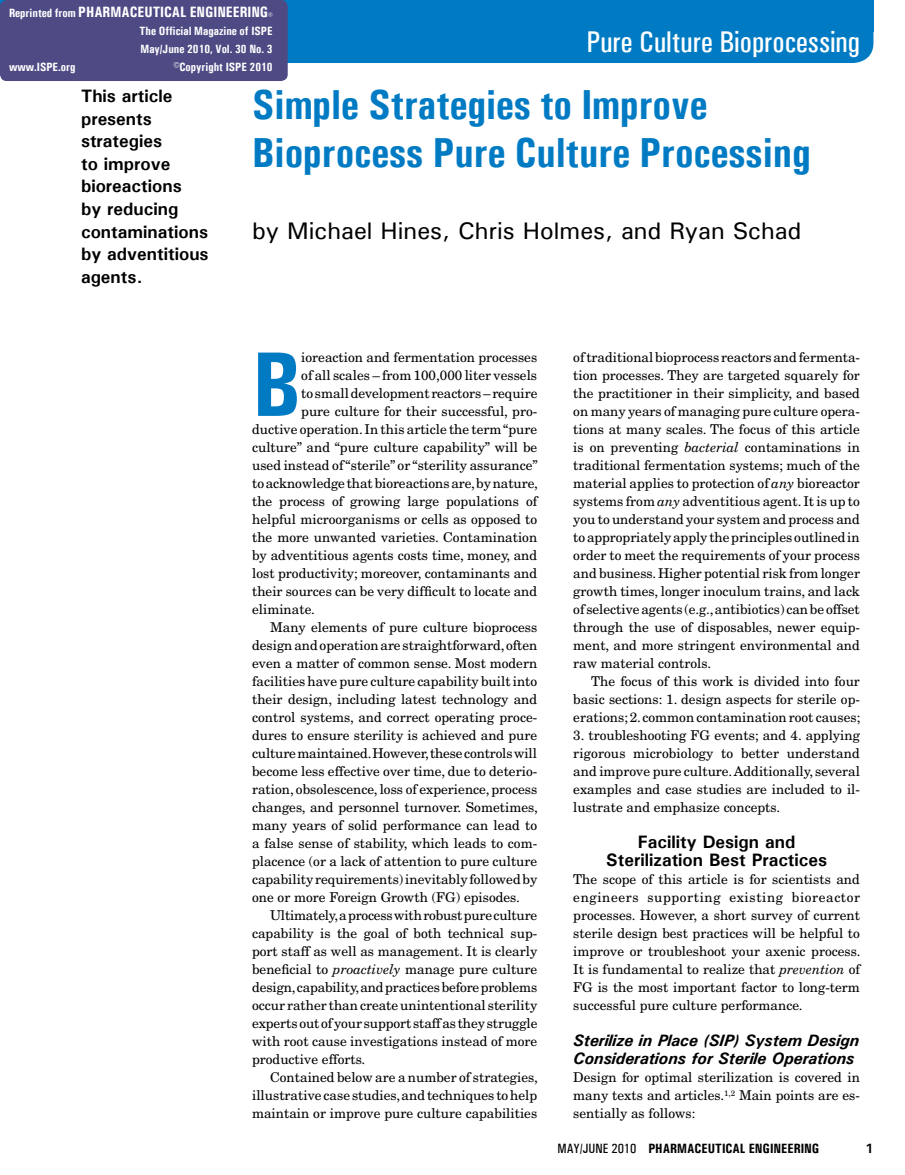
<style>
.page{position:relative;width:905px;height:1175px;background:#fff}
.page>*{position:absolute;margin:0;border:0;box-sizing:border-box;transform-origin:0 0}
.PE06_body_text{font:700 condensed 91.95px "Univers";color:#007bc3}
.PE06_headline{font:700 condensed 42px/48px "Univers";color:#007bc3}
.PE06_headline-2{font:500 condensed 30px "Univers";color:#fff}
.PE06_author{font:500 24px "Univers";color:#000}
.PE06_deck{font:700 18px/22.5px "Univers";color:#000}
.PE06_subhead_1{font:700 18px "Univers";color:#000}
.PE06_subhead_2{font:italic 700 16.5px/18px "Univers";color:#000}
.t1{font:700 condensed 15px "Univers";color:#fff}
.PE06_body_text-2{font:13.5px/18px "New Century Schlbk";color:#000;text-align:justify}
.t2{font:700 condensed 13.5px "Univers";color:#000}
.t3{font:700 13.5px "Univers";color:#000}
.PE03_caption{font:700 condensed 12px "Univers";color:#fff}
.s1{font-size:12px}
.s2{font-style:italic}
.s3{font-weight:500}
</style>
<div class="page">
<div style="left:284px;top:0;width:589px;height:63px;background:#007bc3"></div>
<div style="left:842px;top:0;width:31px;height:32px;background:#007bc3"></div>
<div style="left:0;top:0;width:288px;height:81px;background:#4d4a84;border-radius:7px"></div>
<p class="t1" style="left:9px;top:3px;width:265px"><span class="s1">Reprinted from</span> PHARMACEUTICAL ENGINEERING<sub>®</sub></p>
<p class="PE03_caption" style="left:140px;top:23px;width:134px">The Official Magazine of ISPE</p>
<p class="PE03_caption" style="left:140px;top:41px;width:134px">May/June 2010, Vol. 30 No. 3</p>
<p class="PE03_caption" style="left:9px;top:59px;width:68px">www.ISPE.org</p>
<p class="PE03_caption" style="left:173px;top:59px;width:101px">©Copyright ISPE 2010</p>
<p class="PE06_headline-2" style="left:586px;top:24px;width:275px">Pure Culture Bioprocessing</p>
<p class="PE06_deck" style="left:81px;top:85px;width:129px">This article presents strategies<br>to improve bioreactions<br>by reducing contaminations by adventitious agents.</p>
<p class="PE06_headline" style="left:252px;top:80px;width:560px">Simple Strategies to Improve<br>Bioprocess Pure Culture Processing</p>
<p class="PE06_author" style="left:252px;top:215px;width:550px">by Michael Hines, Chris Holmes, and Ryan Schad</p>
<p class="PE06_body_text" style="left:252px;top:329px;width:51px">B</p>
<p class="PE06_body_text-2" style="left:301px;top:348px;width:237px">ioreaction and fermentation processes</p>
<p class="PE06_body_text-2" style="left:301px;top:366px;width:237px">of all scales – from 100,000 liter vessels</p>
<p class="PE06_body_text-2" style="left:301px;top:384px;width:238px">to small development reactors – require</p>
<p class="PE06_body_text-2" style="left:301px;top:402px;width:237px">pure culture for their successful, pro-</p>
<p class="PE06_body_text-2" style="left:252px;top:420px;width:286px">ductive operation. In this article the term “pure</p>
<p class="PE06_body_text-2" style="left:252px;top:438px;width:286px">culture” and “pure culture capability” will be</p>
<p class="PE06_body_text-2" style="left:252px;top:456px;width:287px">used instead of “sterile” or “sterility assurance”</p>
<p class="PE06_body_text-2" style="left:252px;top:474px;width:287px">to acknowledge that bioreactions are, by nature,</p>
<p class="PE06_body_text-2" style="left:252px;top:492px;width:286px">the process of growing large populations of</p>
<p class="PE06_body_text-2" style="left:252px;top:510px;width:286px">helpful microorganisms or cells as opposed to</p>
<p class="PE06_body_text-2" style="left:252px;top:528px;width:287px">the more unwanted varieties. Contamination</p>
<p class="PE06_body_text-2" style="left:252px;top:546px;width:287px">by adventitious agents costs time, money, and</p>
<p class="PE06_body_text-2" style="left:252px;top:564px;width:286px">lost productivity; moreover, contaminants and</p>
<p class="PE06_body_text-2" style="left:252px;top:582px;width:286px">their sources can be very difficult to locate and</p>
<p class="PE06_body_text-2" style="left:252px;top:600px;width:64px">eliminate.</p>
<p class="PE06_body_text-2" style="left:252px;top:618px;width:287px;text-indent:18px">Many elements of pure culture bioprocess design and operation are straightforward, often even a matter of common sense. Most modern facilities have pure culture capability built into their design, including latest technology and control systems, and correct operating proce&shy;dures to ensure sterility is achieved and pure culture maintained. However, these controls will become less effective over time, due to deterio&shy;ration, obsolescence, loss of experience, process changes, and personnel turnover. Sometimes, many years of solid performance can lead to a false sense of stability, which leads to com&shy;placence (or a lack of attention to pure culture capability requirements) inevitably followed by one or more Foreign Growth (FG) episodes.</p>
<p class="PE06_body_text-2" style="left:252px;top:906px;width:287px;text-indent:18px">Ultimately, a process with robust pure culture capability is the goal of both technical sup&shy;port staff as well as management. It is clearly beneficial to <span class="s2">proactively</span> manage pure culture design, capability, and practices before problems occur rather than create unintentional sterility experts out of your support staff as they struggle with root cause investigations instead of more productive efforts.</p>
<p class="PE06_body_text-2" style="left:252px;top:1068px;width:287px;text-indent:18px">Contained below are a number of strategies, illustrative case studies, and techniques to help maintain or improve pure culture capabilities</p>
<p class="PE06_body_text-2" style="left:573px;top:348px;width:288px">of traditional bioprocess reactors and fermenta&shy;tion processes. They are targeted squarely for the practitioner in their simplicity, and based on many years of managing pure culture opera&shy;tions at many scales. The focus of this article is on preventing <span class="s2">bacterial</span> contaminations in traditional fermentation systems; much of the material applies to protection of <span class="s2">any</span> bioreactor systems from <span class="s2">any</span> adventitious agent. It is up to you to understand your system and process and to appropriately apply the principles outlined in order to meet the requirements of your process and business. Higher potential risk from longer growth times, longer inoculum trains, and lack of selective agents (e.g., antibiotics) can be offset through the use of disposables, newer equip&shy;ment, and more stringent environmental and raw material controls.</p>
<p class="PE06_body_text-2" style="left:573px;top:672px;width:288px;text-indent:18px">The focus of this work is divided into four basic sections: 1. design aspects for sterile op&shy;erations; 2. common contamination root causes;</p>
<p class="PE06_body_text-2" style="left:573px;top:726px;width:288px">3. troubleshooting FG events; and 4. applying rigorous microbiology to better understand and improve pure culture. Additionally, several examples and case studies are included to il&shy;lustrate and emphasize concepts.</p>
<p class="PE06_subhead_1" style="left:638px;top:830px;width:159px">Facility Design and</p>
<p class="PE06_subhead_1" style="left:606px;top:848px;width:222px">Sterilization Best Practices</p>
<p class="PE06_body_text-2" style="left:573px;top:870px;width:288px">The scope of this article is for scientists and engineers supporting existing bioreactor processes. However, a short survey of current sterile design best practices will be helpful to improve or troubleshoot your axenic process.<br>It is fundamental to realize that <span class="s2">prevention</span> of FG is the most important factor to long-term successful pure culture performance.</p>
<p class="PE06_subhead_2" style="left:573px;top:1031px;width:287px">Sterilize in Place (SIP) System Design<br>Considerations for Sterile Operations</p>
<p class="PE06_body_text-2" style="left:573px;top:1068px;width:288px">Design for optimal sterilization is covered in many texts and articles.<sup>1,2</sup> Main points are es&shy;sentially as follows:</p>
<p class="t2" style="left:557px;top:1140px;width:263px"><span class="s3">May/June 2010</span> PHARMACEUTICAL ENGINEERING</p>
<p class="t3" style="left:865px;top:1139px;width:10px">1</p>
</div>
